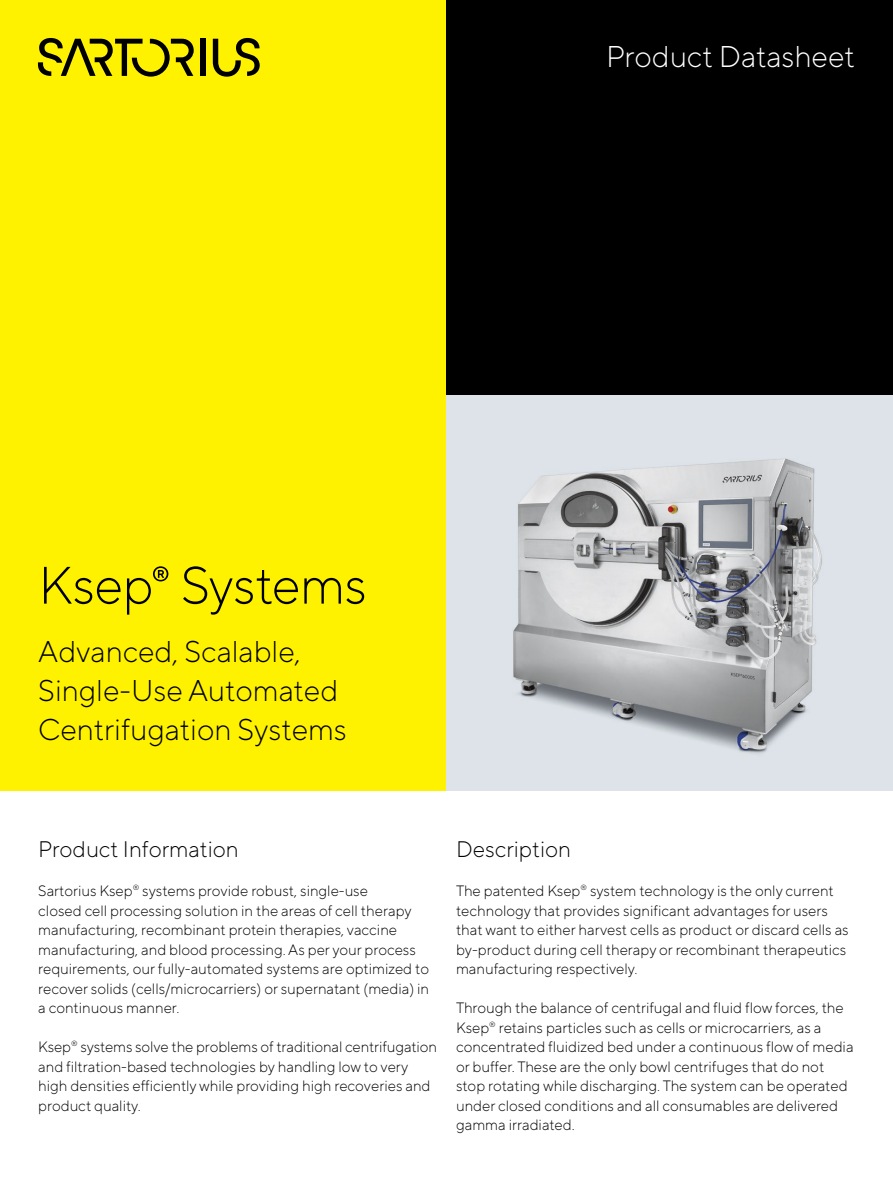
<style>
.page{position:relative;width:893px;height:1191px;background:#fff}
.page>*{position:absolute;margin:0;border:0;box-sizing:border-box;transform-origin:0 0}
.Head_01_black{font:300 52.5px "TT Norms Pro";letter-spacing:-.015em;color:#000}
.Head_03_black{font:300 30px/39px "TT Norms Pro";color:#000}
.t1{font:300 30px "TT Norms Pro";color:#fff}
.Head_04_black{font:300 22.5px "TT Norms Pro";color:#000}
.Body_Light_black{font:300 15px/19.5px "TT Norms Pro";color:#000}
</style>
<div class="page">
<div style="left:0;top:0;width:446px;height:791px;background:#fff200"></div>
<div style="left:446px;top:0;width:447px;height:395px;background:#000"></div>
<div style="left:446px;top:395px;width:447px;height:396px;background:#dde3e8"></div>
<div style="left:200px;top:39px;width:5px;height:37px;background:#000"></div>
<svg style="left:213px;top:38px;width:47px;height:39px"></svg>
<svg style="left:38px;top:38px;width:156px;height:39px"></svg>
<img style="left:513px;top:459px;width:308px;height:291px">
<h2 class="t1" style="left:606px;top:35px;width:251px">Product Datasheet</h2>
<p class="Head_01_black" style="left:38px;top:547px;width:330px">Ksep® Systems</p>
<p class="Head_03_black" style="left:38px;top:630px;width:310px">Advanced, Scalable,<br>Single-Use Automated<br>Centrifugation Systems</p>
<p class="Head_04_black" style="left:38px;top:833px;width:202px">Product Information</p>
<p class="Body_Light_black" style="left:38px;top:880px;width:392px">Sartorius Ksep<sup>®</sup> systems provide robust, single-use<br>closed cell processing solution in the areas of cell therapy manufacturing, recombinant protein therapies, vaccine manufacturing, and blood processing. As per your process requirements, our fully-automated systems are optimized to recover solids (cells/microcarriers) or supernatant (media) in a continuous manner.</p>
<p class="Body_Light_black" style="left:38px;top:1036px;width:400px">Ksep<sup>®</sup> systems solve the problems of traditional centrifugation and filtration-based technologies by handling low to very high densities efficiently while providing high recoveries and product quality.</p>
<p class="Head_04_black" style="left:456px;top:833px;width:116px">Description</p>
<p class="Body_Light_black" style="left:456px;top:880px;width:394px">The patented Ksep<sup>®</sup> system technology is the only current technology that provides significant advantages for users that want to either harvest cells as product or discard cells as by-product during cell therapy or recombinant therapeutics manufacturing respectively.</p>
<p class="Body_Light_black" style="left:456px;top:997px;width:399px">Through the balance of centrifugal and fluid flow forces, the Ksep<sup>®</sup> retains particles such as cells or microcarriers, as a concentrated fluidized bed under a continuous flow of media or buffer. These are the only bowl centrifuges that do not stop rotating while discharging. The system can be operated under closed conditions and all consumables are delivered gamma irradiated.</p>
</div>
